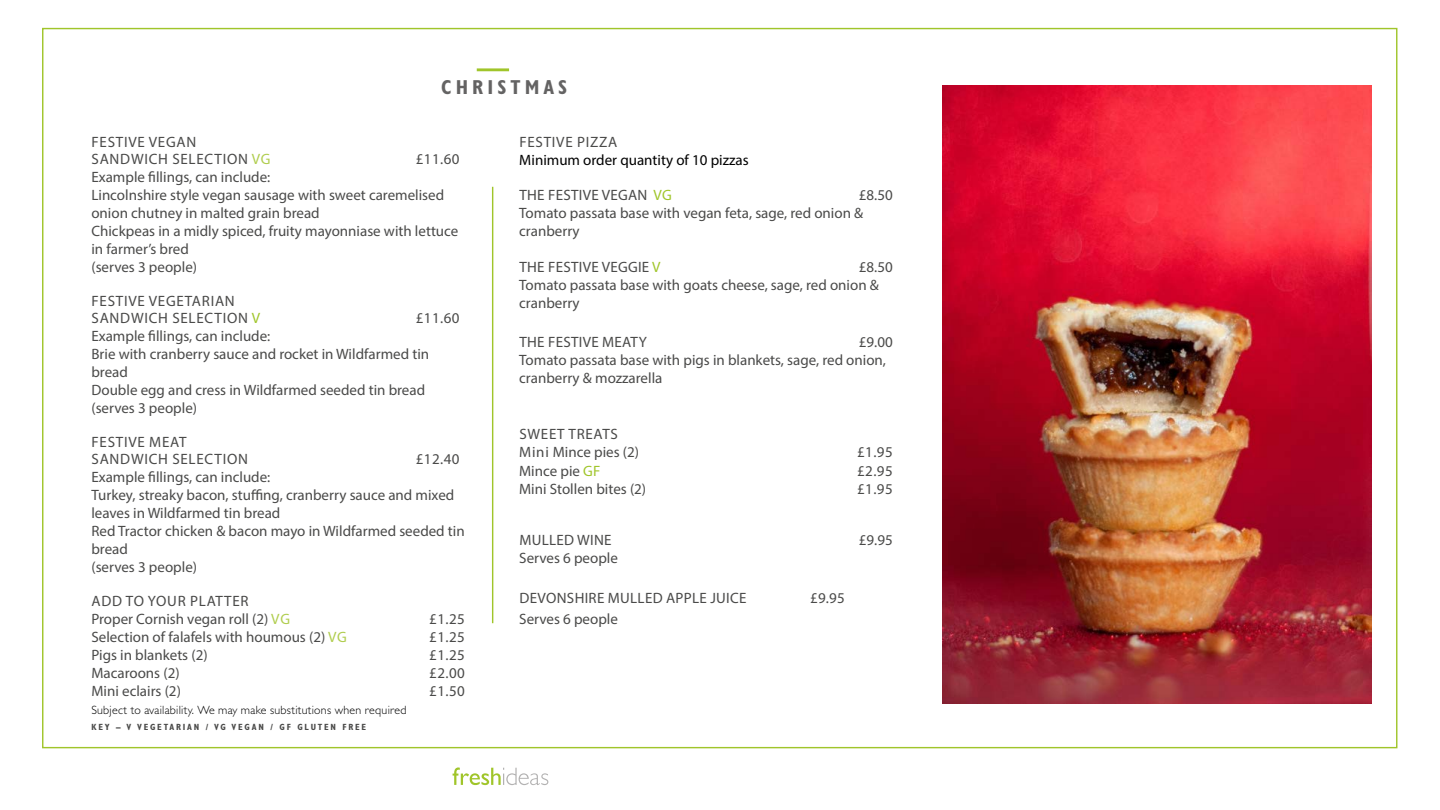
<style>
.page{position:relative;width:1440px;height:810px;background:#fff}
.page>*{position:absolute;margin:0;border:0;box-sizing:border-box;transform-origin:0 0}
.t1{font:700 20.25px "Gill Sans";letter-spacing:.2em;color:#646363}
.t2{font:15px/18px "Myriad Pro";color:#4a4a49}
.t3{font:15px/16.5px "Myriad Pro";letter-spacing:.05em;color:#4a4a49}
.t4{font:15px "Myriad Pro";letter-spacing:.02em;color:#4a4a49}
.t5{font:15px "Myriad Pro";color:#000}
.t6{font:300 12px "Gill Sans";letter-spacing:.02em;color:#000}
.t7{font:700 9px "Gill Sans";letter-spacing:.2em;color:#4a4a49}
.s1{color:#b0cd4e}
.s2{color:#a0c52a}
</style>
<div class="page">
<svg style="left:453px;top:767px;width:95px;height:18px"></svg>
<hr style="left:492px;top:187px;width:1px;height:436px;background:#a0c52a">
<hr style="left:477px;top:68px;width:32px;height:3px;background:#a0c52a">
<img style="left:943px;top:85px;width:428px;height:619px">
<h1 class="t1" style="left:441px;top:75px;width:128px">CHRISTMAS</h1>
<p class="t3" style="left:92px;top:134px;width:181px">FESTIVE VEGAN<br>SANDWICH SELECTION <span class="s1">VG</span></p>
<p class="t2" style="left:416px;top:150px;width:45px">£11.60</p>
<p class="t2" style="left:91px;top:168px;width:368px">Example fillings, can include:<br>Lincolnshire style vegan sausage with sweet caremelised onion chutney in malted grain bread<br>Chickpeas in a midly spiced, fruity mayonniase with lettuce in farmer’s bred<br>(serves 3 people)</p>
<p class="t3" style="left:92px;top:293px;width:170px">FESTIVE VEGETARIAN<br>SANDWICH SELECTION <span class="s2">V</span></p>
<p class="t2" style="left:416px;top:309px;width:45px">£11.60</p>
<p class="t2" style="left:91px;top:327px;width:339px">Example fillings, can include:<br>Brie with cranberry sauce and rocket in Wildfarmed tin bread<br>Double egg and cress in Wildfarmed seeded tin bread (serves 3 people)</p>
<p class="t3" style="left:92px;top:434px;width:158px">FESTIVE MEAT<br>SANDWICH SELECTION</p>
<p class="t2" style="left:416px;top:450px;width:45px">£12.40</p>
<p class="t2" style="left:91px;top:468px;width:375px">Example fillings, can include:<br>Turkey, streaky bacon, stuffing, cranberry sauce and mixed leaves in Wildfarmed tin bread<br>Red Tractor chicken &amp; bacon mayo in Wildfarmed seeded tin bread<br>(serves 3 people)</p>
<p class="t2" style="left:91px;top:592px;width:200px">ADD TO YOUR PLATTER<br>Proper Cornish vegan roll (2) <span class="s1">VG</span></p>
<p class="t2" style="left:429px;top:610px;width:37px">£1.25</p>
<p class="t2" style="left:91px;top:628px;width:257px">Selection of falafels with houmous (2) <span class="s1">VG</span></p>
<p class="t2" style="left:429px;top:628px;width:37px">£1.25</p>
<p class="t2" style="left:91px;top:646px;width:118px">Pigs in blankets (2)</p>
<p class="t2" style="left:429px;top:646px;width:37px">£1.25</p>
<p class="t2" style="left:91px;top:664px;width:90px">Macaroons (2)</p>
<p class="t2" style="left:429px;top:664px;width:37px">£2.00</p>
<p class="t2" style="left:91px;top:682px;width:91px">Mini eclairs (2)</p>
<p class="t2" style="left:429px;top:682px;width:37px">£1.50</p>
<p class="t6" style="left:91px;top:703px;width:317px">Subject to availability. We may make substitutions when required</p>
<p class="t7" style="left:91px;top:722px;width:276px">KEY – V VEGETARIAN / VG VEGAN / GF GLUTEN FREE</p>
<p class="t3" style="left:519px;top:134px;width:100px">FESTIVE PIZZA</p>
<p class="t5" style="left:519px;top:151px;width:231px">Minimum order quantity of 10 pizzas</p>
<p class="t4" style="left:519px;top:186px;width:154px">THE FESTIVE VEGAN <span class="s2">VG</span></p>
<p class="t2" style="left:519px;top:186px;width:375px;text-indent:340px">£8.50<br>Tomato passata base with vegan feta, sage, red onion &amp; cranberry</p>
<p class="t4" style="left:519px;top:258px;width:143px">THE FESTIVE VEGGIE <span class="s2">V</span></p>
<p class="t2" style="left:519px;top:258px;width:375px;text-indent:340px">£8.50<br>Tomato passata base with goats cheese, sage, red onion &amp; cranberry</p>
<p class="t4" style="left:519px;top:333px;width:129px">THE FESTIVE MEATY</p>
<p class="t2" style="left:519px;top:333px;width:375px;text-indent:340px">£9.00<br>Tomato passata base with pigs in blankets, sage, red onion, cranberry &amp; mozzarella</p>
<p class="t2" style="left:519px;top:424px;width:128px;line-height:18.3px">SWEET TREATS<br>Mini Mince pies (2)<br>Mince pie <span class="s2">GF<br></span>Mini Stollen bites (2)</p>
<p class="t2" style="left:519px;top:531px;width:100px">MULLED WINE<br>Serves 6 people</p>
<p class="t4" style="left:519px;top:588px;width:229px">DEVONSHIRE MULLED APPLE JUICE</p>
<p class="t2" style="left:810px;top:588px;width:36px">£9.95</p>
<p class="t2" style="left:519px;top:610px;width:100px">Serves 6 people</p>
<p class="t2" style="left:857px;top:442px;width:37px;line-height:19.5px">£1.95 £2.95</p>
<p class="t2" style="left:857px;top:480px;width:37px">£1.95</p>
<p class="t2" style="left:859px;top:531px;width:35px">£9.95</p>
</div>
